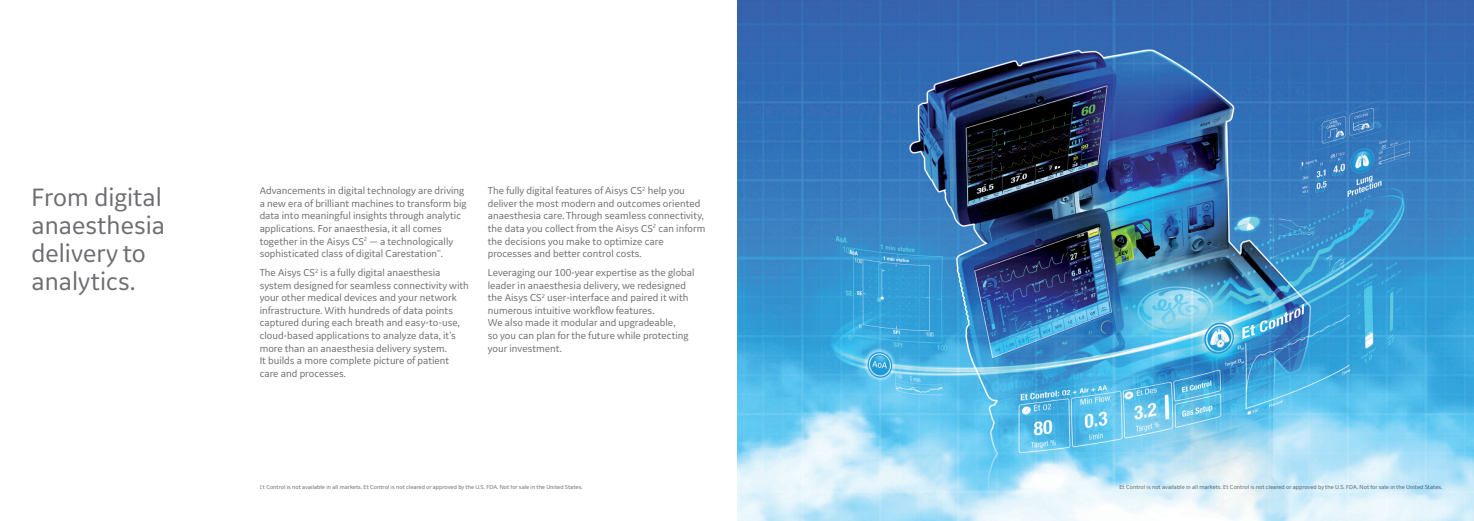
<style>
.page{position:relative;width:1474px;height:521px;background:#fff}
.page>*{position:absolute;margin:0;border:0;box-sizing:border-box;transform-origin:0 0}
.t1{font:26.25px/28px "GE Inspira Sans";color:#6c6d70}
.t2{font:10.5px/12.6px "GE Inspira Sans";color:#6c6d70}
.t3{font:6.12px "GE Inspira Sans";color:#6c6d70}
</style>
<div class="page">
<img style="left:737px;top:0;width:736px;height:521px">
<p class="t1" style="left:32px;top:183px;width:135px">From digital anaesthesia delivery to analytics.</p>
<p class="t2" style="left:488px;top:184px;width:219px">The fully digital features of Aisys CS<sup>2</sup> help you deliver the most modern and outcomes oriented anaesthesia care. Through seamless connectivity, the data you collect from the Aisys CS<sup>2</sup> can inform the decisions you make to optimize care processes and better control costs.</p>
<p class="t2" style="left:260px;top:184px;width:208px">Advancements in digital technology are driving a new era of brilliant machines to transform big data into meaningful insights through analytic applications. For anaesthesia, it all comes together in the Aisys CS<sup>2</sup> — a technologically sophisticated class of digital Carestation<sup>™</sup>.</p>
<p class="t2" style="left:260px;top:266px;width:211px">The Aisys CS<sup>2</sup> is a fully digital anaesthesia system designed for seamless connectivity with your other medical devices and your network infrastructure. With hundreds of data points captured during each breath and easy-to-use, cloud-based applications to analyze data, it’s more than an anaesthesia delivery system.<br>It builds a more complete picture of patient care and processes.</p>
<p class="t2" style="left:488px;top:266px;width:208px">Leveraging our 100-year expertise as the global leader in anaesthesia delivery, we redesigned the Aisys CS<sup>2</sup> user-interface and paired it with numerous intuitive workflow features.<br>We also made it modular and upgradeable,<br>so you can plan for the future while protecting your investment.</p>
<p class="t3" style="left:260px;top:484px;width:324px">Et Control is not available in all markets. Et Control is not cleared or approved by the U.S. FDA. Not for sale in the United States.</p>
<p class="t3" style="left:1119px;top:484px;width:324px">Et Control is not available in all markets. Et Control is not cleared or approved by the U.S. FDA. Not for sale in the United States.</p>
</div>
